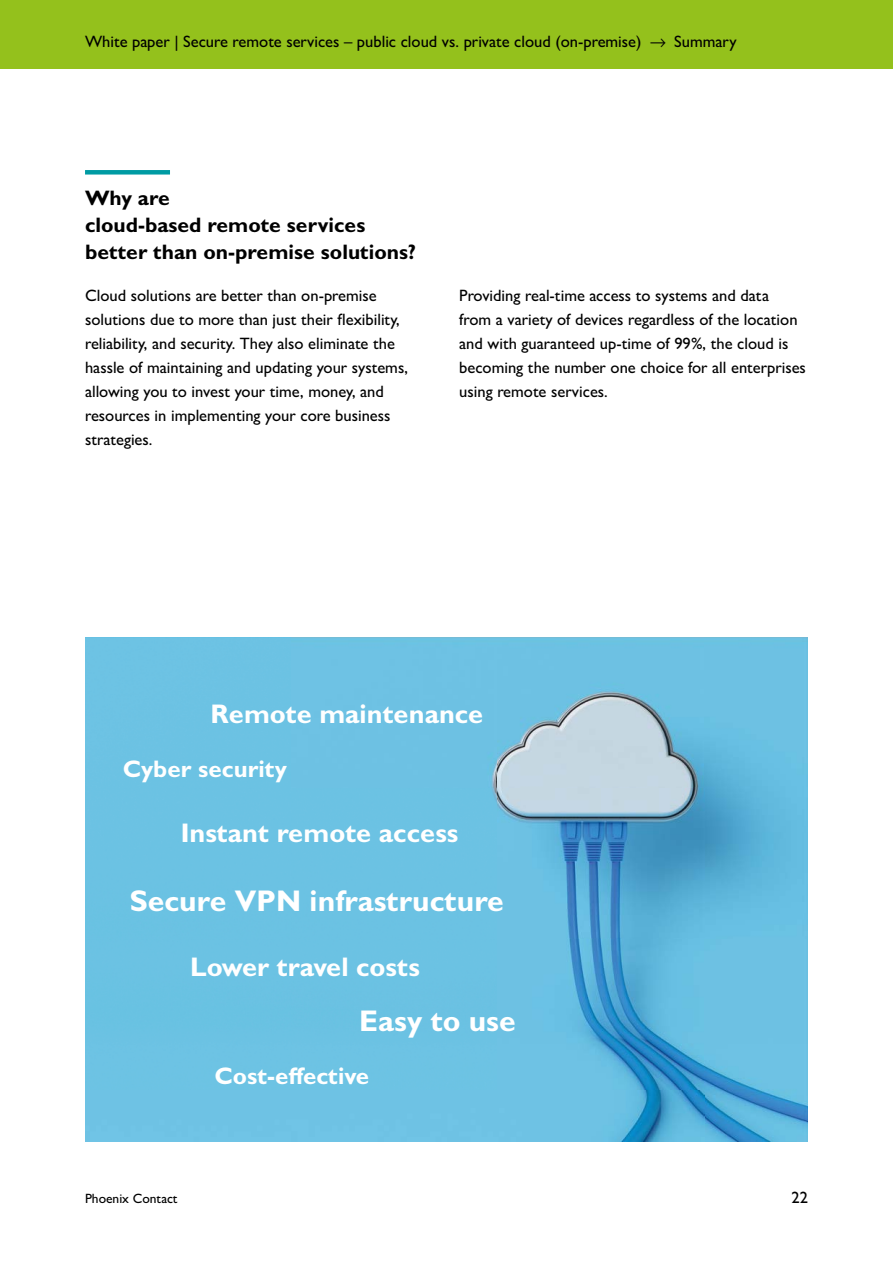
<style>
.page{position:relative;width:893px;height:1263px;background:#fff}
.page>*{position:absolute;margin:0;border:0;box-sizing:border-box;transform-origin:0 0}
.t1{font:700 30px "Px C Gill Alt One";color:#fff}
.t2{font:700 27px "Px C Gill Alt One";color:#fff}
.t3{font:700 24px "Px C Gill Alt One";color:#fff}
.t4{font:700 21px/27px "Px C Gill Alt One";color:#000}
.t5{font:16.5px/24px "Px C Gill Alt One";color:#000}
.t6{font:13.5px "Px C Gill Alt One";color:#000}
</style>
<div class="page">
<div style="left:0;top:0;width:893px;height:68px;background:#94c11c"></div>
<div style="left:85px;top:170px;width:85px;height:5px;background:#009ba3"></div>
<img style="left:85px;top:637px;width:723px;height:504px">
<p class="t5" style="left:85px;top:30px;width:558px">White paper | Secure remote services – public cloud vs. private cloud (on-premise)</p>
<p class="t5" style="left:674px;top:30px;width:64px">Summary</p>
<p class="t4" style="left:85px;top:184px;width:333px">Why are<br>cloud-based remote services better than on-premise solutions?</p>
<p class="t5" style="left:85px;top:283px;width:324px">Cloud solutions are better than on-premise solutions due to more than just their flexibility, reliability, and security. They also eliminate the hassle of maintaining and updating your systems, allowing you to invest your time, money, and resources in implementing your core business strategies.</p>
<p class="t5" style="left:459px;top:283px;width:348px">Providing real-time access to systems and data<br>from a variety of devices regardless of the location and with guaranteed up-time of 99%, the cloud is becoming the number one choice for all enterprises using remote services.</p>
<h2 class="t2" style="left:210px;top:697px;width:275px">Remote maintenance</h2>
<h3 class="t3" style="left:123px;top:754px;width:165px">Cyber security</h3>
<h2 class="t2" style="left:181px;top:816px;width:279px">Instant remote access</h2>
<h1 class="t1" style="left:130px;top:882px;width:376px">Secure VPN infrastructure</h1>
<h2 class="t2" style="left:190px;top:950px;width:231px">Lower travel costs</h2>
<h1 class="t1" style="left:359px;top:1002px;width:158px">Easy to use</h1>
<h3 class="t3" style="left:215px;top:1061px;width:156px">Cost-effective</h3>
<p class="t6" style="left:85px;top:1190px;width:94px">Phoenix Contact</p>
<p class="t5" style="left:791px;top:1185px;width:18px">22</p>
</div>
